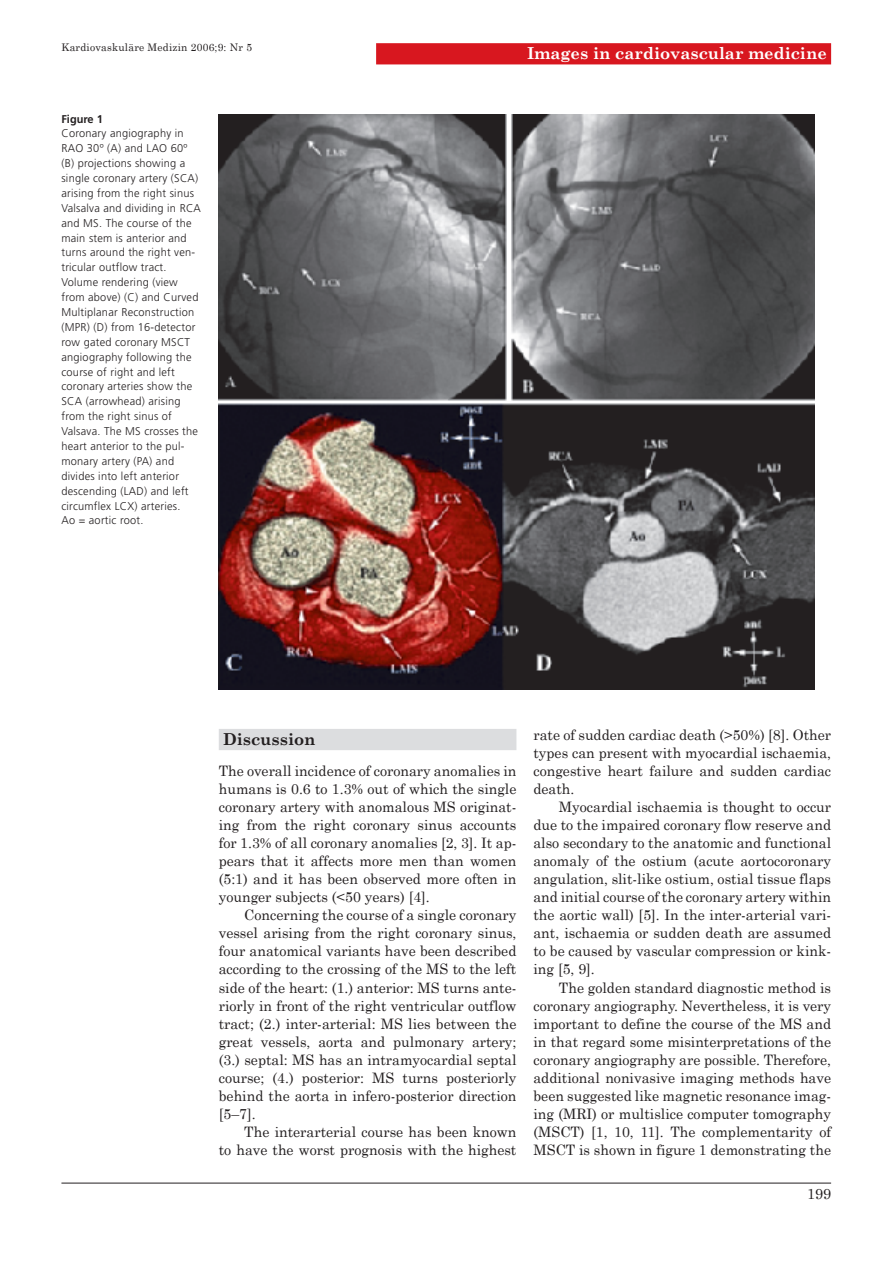
<style>
.page{position:relative;width:893px;height:1263px;background:#fff}
.page>*{position:absolute;margin:0;border:0;box-sizing:border-box;transform-origin:0 0}
.t1{font:700 16.5px "Century Schoolbook";color:#fff}
.t2{font:700 16.5px "Century Schoolbook";color:#231f20}
.t3{font:14.7px "Century Schoolbook";color:#231f20}
.t4{font:14.4px/18px "Century Schoolbook";color:#231f20;text-align:justify}
.t5{font:300 11.25px/14.9px "Frutiger";letter-spacing:.02em;color:#231f20}
.t6{font:700 11.25px "Frutiger";color:#231f20}
.t7{font:10.5px "Century Schoolbook";letter-spacing:.02em;color:#231f20}
</style>
<div class="page">
<hr style="left:61px;top:1183px;width:770px;height:1px;background:#231f20">
<div style="left:376px;top:43px;width:455px;height:21px;background:#d8171f"></div>
<div style="left:219px;top:729px;width:297px;height:21px;background:#dcdddf"></div>
<img style="left:219px;top:114px;width:595px;height:576px">
<p class="t7" style="left:61px;top:41px;width:192px">Kardiovaskuläre Medizin 2006;9: Nr 5</p>
<p class="t6" style="left:61px;top:114px;width:43px">Figure 1</p>
<p class="t5" style="left:61px;top:127px;width:141px">Coronary angiography in<br>RAO 30º (A) and LAO 60º (B) projections showing a single coronary artery (SCA) arising from the right sinus<br>Valsalva and dividing in RCA and MS. The course of the main stem is anterior and turns around the right ven&shy;tricular outflow tract.<br>Volume rendering (view from above) (C) and Curved<br>Multiplanar Reconstruction (MPR) (D) from 16-detector row gated coronary MSCT angiography following the course of right and left coronary arteries show the<br>SCA (arrowhead) arising from the right sinus of<br>Valsava. The MS crosses the heart anterior to the pul&shy;monary artery (PA) and divides into left anterior descending (LAD) and left circumflex LCX) arteries.<br>Ao = aortic root.</p>
<p class="t1" style="left:527px;top:43px;width:301px">Images in cardiovascular medicine</p>
<p class="t2" style="left:223px;top:728px;width:94px">Discussion</p>
<p class="t4" style="left:219px;top:761px;width:299px">The overall incidence of coronary anomalies in humans is 0.6 to 1.3% out of which the single coronary artery with anomalous MS originat&shy;ing from the right coronary sinus accounts for 1.3% of all coronary anomalies [2, 3]. It ap&shy;pears that it affects more men than women (5:1) and it has been observed more often in younger subjects (&lt;50 years) [4].</p>
<p class="t4" style="left:219px;top:906px;width:299px;text-indent:26px">Concerning the course of a single coronary vessel arising from the right coronary sinus, four anatomical variants have been described according to the crossing of the MS to the left side of the heart: (1.) anterior: MS turns ante&shy;riorly in front of the right ventricular outflow tract; (2.) inter-arterial: MS lies between the great vessels, aorta and pulmonary artery; (3.) septal: MS has an intramyocardial septal course; (4.) posterior: MS turns posteriorly behind the aorta in infero-posterior direction [5–7].</p>
<p class="t4" style="left:219px;top:1122px;width:299px;text-align:right">The interarterial course has been known<br>to have the worst prognosis with the highest</p>
<p class="t4" style="left:533px;top:725px;width:299px">rate of sudden cardiac death (&gt;50%) [8]. Other types can present with myocardial ischaemia, congestive heart failure and sudden cardiac death.</p>
<p class="t4" style="left:533px;top:797px;width:299px;text-indent:26px">Myocardial ischaemia is thought to occur due to the impaired coronary flow reserve and also secondary to the anatomic and functional anomaly of the ostium (acute aortocoronary angulation, slit-like ostium, ostial tissue flaps and initial course of the coronary artery within the aortic wall) [5]. In the inter-arterial vari&shy;ant, ischaemia or sudden death are assumed to be caused by vascular compression or kink&shy;ing [5, 9].</p>
<p class="t4" style="left:533px;top:978px;width:299px;text-indent:26px">The golden standard diagnostic method is coronary angiography. Nevertheless, it is very important to define the course of the MS and in that regard some misinterpretations of the coronary angiography are possible. Therefore, additional nonivasive imaging methods have been suggested like magnetic resonance imag&shy;ing (MRI) or multislice computer tomography (MSCT) [1, 10, 11]. The complementarity of MSCT is shown in figure 1 demonstrating the</p>
<p class="t3" style="left:807px;top:1185px;width:26px">199</p>
</div>
